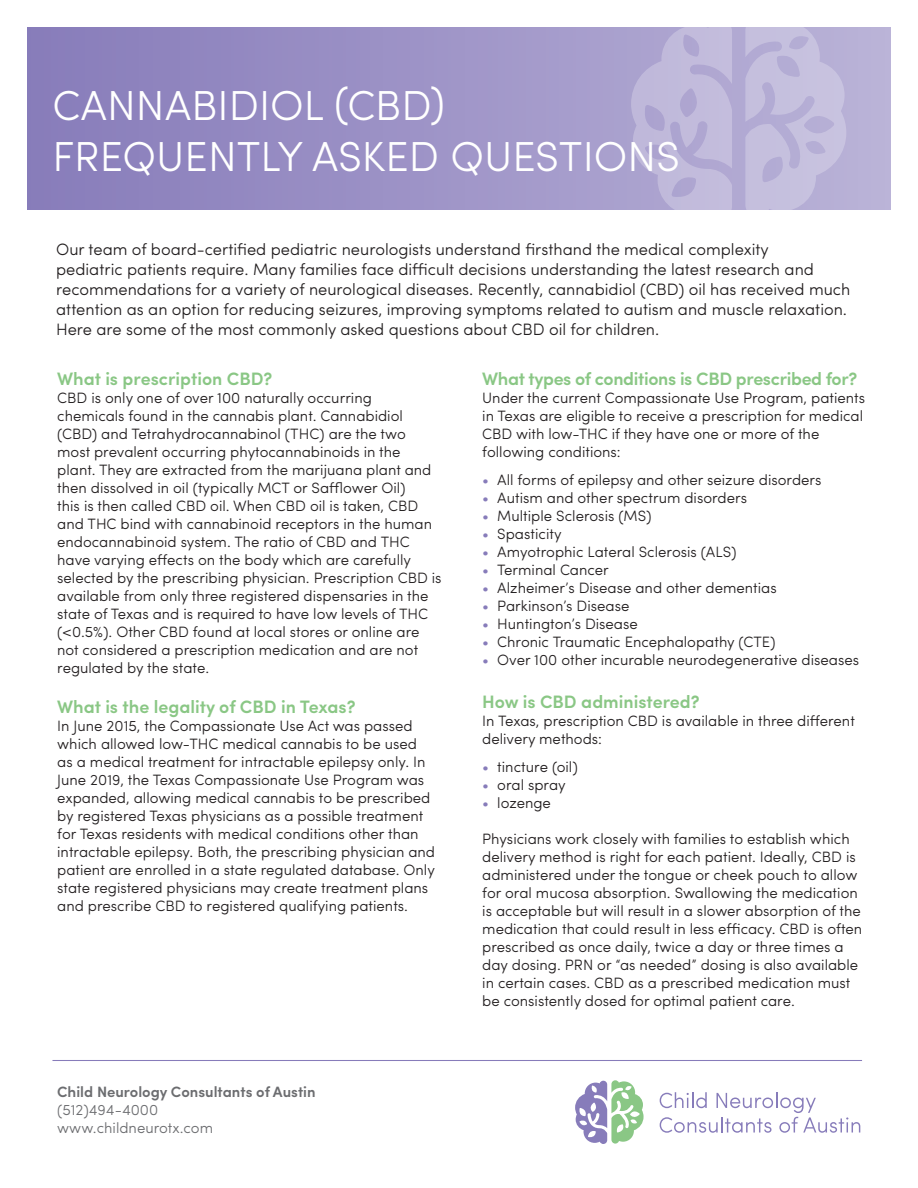
<style>
.page{position:relative;width:918px;height:1188px;background:#fff}
.page>*{position:absolute;margin:0;border:0;box-sizing:border-box;transform-origin:0 0}
.t1{font:300 42px "Sofia Pro";color:#fff}
.t2{font:600 18px "Sofia Pro";color:#8ac785}
.t3{font:600 18px "Sofia Pro";letter-spacing:-.02em;color:#8ac785}
.t4{font:300 16.5px/19.8px "Sofia Pro";color:#231f20}
.t5{font:300 15px/18px "Sofia Pro";color:#231f20}
.t6{font:600 15px "Sofia Pro";color:#6c6d70}
.t7{font:300 15px "Sofia Pro";color:#6c6d70}
.s1{color:#877cba}
</style>
<div class="page">
<svg style="left:27px;top:27px;width:864px;height:183px;background:#9b91c5"></svg>
<svg style="left:631px;top:27px;width:101px;height:183px;background:#bab2d7"></svg>
<svg style="left:745px;top:27px;width:101px;height:183px;background:#bfb9da"></svg>
<svg style="left:660px;top:1092px;width:200px;height:41px"></svg>
<svg style="left:575px;top:1080px;width:69px;height:64px"></svg>
<hr style="left:52px;top:1060px;width:810px;height:1px;background:#877cba">
<p class="t1" style="left:52px;top:75px;width:394px">CANNABIDIOL (CBD)</p>
<p class="t1" style="left:52px;top:125px;width:629px">FREQUENTLY ASKED QUESTIONS</p>
<p class="t4" style="left:56px;top:239px;width:796px">Our team of board-certified pediatric neurologists understand firsthand the medical complexity<br>pediatric patients require. Many families face difficult decisions understanding the latest research and recommendations for a variety of neurological diseases. Recently, cannabidiol (CBD) oil has received much attention as an option for reducing seizures, improving symptoms related to autism and muscle relaxation.<br>Here are some of the most commonly asked questions about CBD oil for children.</p>
<p class="t2" style="left:57px;top:365px;width:217px">What is prescription CBD?</p>
<p class="t5" style="left:57px;top:388px;width:386px">CBD is only one of over 100 naturally occurring chemicals found in the cannabis plant. Cannabidiol (CBD) and Tetrahydrocannabinol (THC) are the two most prevalent occurring phytocannabinoids in the plant. They are extracted from the marijuana plant and then dissolved in oil (typically MCT or Safflower Oil)<br>this is then called CBD oil. When CBD oil is taken, CBD and THC bind with cannabinoid receptors in the human endocannabinoid system. The ratio of CBD and THC have varying effects on the body which are carefully selected by the prescribing physician. Prescription CBD is available from only three registered dispensaries in the state of Texas and is required to have low levels of THC (&lt;0.5%). Other CBD found at local stores or online are not considered a prescription medication and are not regulated by the state.</p>
<p class="t2" style="left:57px;top:693px;width:300px">What is the legality of CBD in Texas?</p>
<p class="t5" style="left:57px;top:716px;width:379px">In June 2015, the Compassionate Use Act was passed which allowed low-THC medical cannabis to be used as a medical treatment for intractable epilepsy only. In June 2019, the Texas Compassionate Use Program was expanded, allowing medical cannabis to be prescribed by registered Texas physicians as a possible treatment for Texas residents with medical conditions other than intractable epilepsy. Both, the prescribing physician and patient are enrolled in a state regulated database. Only state registered physicians may create treatment plans and prescribe CBD to registered qualifying patients.</p>
<p class="t6" style="left:57px;top:1080px;width:260px">Child Neurology Consultants of Austin</p>
<p class="t7" style="left:57px;top:1098px;width:103px">(512)494-4000</p>
<p class="t7" style="left:57px;top:1116px;width:157px">www.childneurotx.com</p>
<p class="t3" style="left:482px;top:365px;width:377px">What types of conditions is CBD prescribed for?</p>
<p class="t5" style="left:482px;top:388px;width:385px">Under the current Compassionate Use Program, patients in Texas are eligible to receive a prescription for medical CBD with low-THC if they have one or more of the following conditions:</p>
<p class="t5" style="left:482px;top:470px;width:341px"><span class="s1">•</span> All forms of epilepsy and other seizure disorders</p>
<p class="t5" style="left:482px;top:488px;width:266px"><span class="s1">•</span> Autism and other spectrum disorders</p>
<p class="t5" style="left:482px;top:506px;width:171px"><span class="s1">•</span> Multiple Sclerosis (MS)</p>
<p class="t5" style="left:482px;top:524px;width:81px"><span class="s1">•</span> Spasticity</p>
<p class="t5" style="left:482px;top:542px;width:256px"><span class="s1">•</span> Amyotrophic Lateral Sclerosis (ALS)</p>
<p class="t5" style="left:482px;top:560px;width:128px"><span class="s1">•</span> Terminal Cancer</p>
<p class="t5" style="left:482px;top:578px;width:296px"><span class="s1">•</span> Alzheimer’s Disease and other dementias</p>
<p class="t5" style="left:482px;top:596px;width:149px"><span class="s1">•</span> Parkinson’s Disease</p>
<p class="t5" style="left:482px;top:614px;width:157px"><span class="s1">•</span> Huntington’s Disease</p>
<p class="t5" style="left:482px;top:632px;width:295px"><span class="s1">•</span> Chronic Traumatic Encephalopathy (CTE)</p>
<p class="t5" style="left:482px;top:650px;width:378px"><span class="s1">•</span> Over 100 other incurable neurodegenerative diseases</p>
<p class="t2" style="left:482px;top:688px;width:219px">How is CBD administered?</p>
<p class="t5" style="left:482px;top:711px;width:374px">In Texas, prescription CBD is available in three different delivery methods:</p>
<p class="t5" style="left:482px;top:757px;width:97px"><span class="s1">•</span> tincture (oil)</p>
<p class="t5" style="left:482px;top:775px;width:85px"><span class="s1">•</span> oral spray</p>
<p class="t5" style="left:482px;top:793px;width:70px"><span class="s1">•</span> lozenge</p>
<p class="t5" style="left:482px;top:829px;width:381px">Physicians work closely with families to establish which delivery method is right for each patient. Ideally, CBD is administered under the tongue or cheek pouch to allow for oral mucosa absorption. Swallowing the medication is acceptable but will result in a slower absorption of the medication that could result in less efficacy. CBD is often prescribed as once daily, twice a day or three times a day dosing. PRN or “as needed” dosing is also available in certain cases. CBD as a prescribed medication must be consistently dosed for optimal patient care.</p>
</div>
